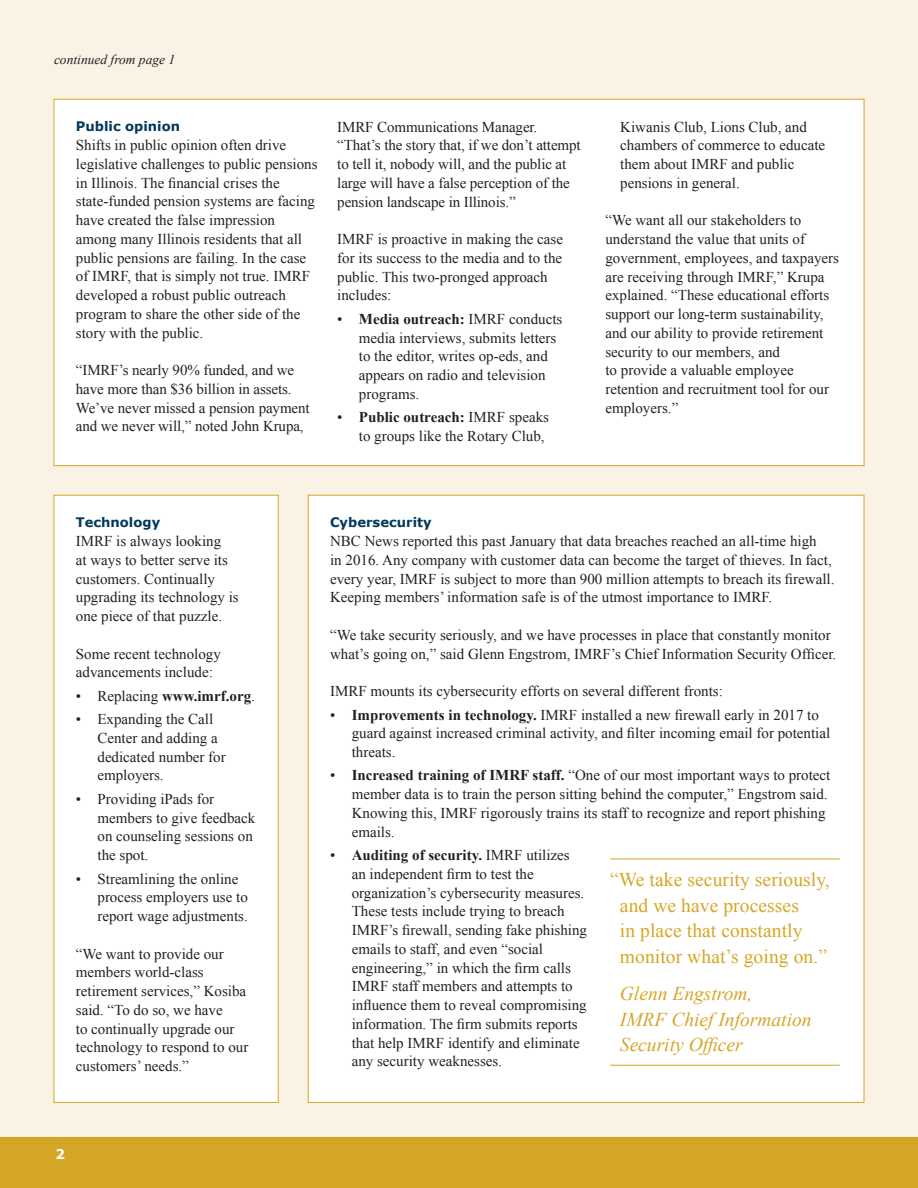
<style>
.page{position:relative;width:918px;height:1188px;background:#fff}
.page>*{position:absolute;margin:0;border:0;box-sizing:border-box;transform-origin:0 0}
.Pull_quote_-_Yellow{font:19.5px/25.5px "Times New Roman";letter-spacing:.005em;color:#d5a626}
.Pull_quote_-_Yellow-2{font:italic 19.5px/25.5px "Times New Roman";color:#d5a626}
.Story_Text{font:15px/18.8px "Times New Roman";color:#231f20}
.Story_Text_-_Bullets{font:15px/18.8px "Times New Roman";color:#231f20}
.Story_Text_-_Bullets-2{font:700 15px "Times New Roman";color:#231f20}
.t1{font:italic 13.5px "Times New Roman";color:#231f20}
.t2{font:700 13.5px "Verdana";color:#fff}
.Subhead_-_Dark_Blue{font:700 13.2px "Verdana";color:#00395c}
.s1{font-weight:700}
.s2{font-weight:400}
</style>
<div class="page">
<div style="left:0;top:0;width:918px;height:1138px;background:#faf3e5"></div>
<div style="left:0;top:1138px;width:918px;height:50px;background:#d5a626"></div>
<div style="left:54px;top:99px;width:810px;height:367px;background:#fff"></div>
<div style="left:54px;top:495px;width:224px;height:607px;background:#fff"></div>
<div style="left:54px;top:495px;width:225px;height:608px;border:1px solid #d5a626"></div>
<div style="left:308px;top:495px;width:556px;height:607px;background:#fff"></div>
<hr style="left:610px;top:859px;width:230px;height:1px;background:#d5a626">
<hr style="left:610px;top:1065px;width:230px;height:1px;background:#d5a626">
<p class="t1" style="left:54px;top:50px;width:123px">continued from page 1</p>
<p class="Subhead_-_Dark_Blue" style="left:76px;top:117px;width:106px">Public opinion</p>
<p class="Story_Text" style="left:76px;top:136px;width:243px">Shifts in public opinion often drive legislative challenges to public pensions in Illinois. The financial crises the state-funded pension systems are facing have created the false impression among many Illinois residents that all public pensions are failing. In the case of IMRF, that is simply not true. IMRF developed a robust public outreach program to share the other side of the story with the public.</p>
<p class="Story_Text" style="left:76px;top:361px;width:235px">“IMRF’s nearly 90% funded, and we have more than $36 billion in assets.<br>We’ve never missed a pension payment and we never will,” noted John Krupa,</p>
<p class="Story_Text" style="left:337px;top:117px;width:245px">IMRF Communications Manager. “That’s the story that, if we don’t attempt to tell it, nobody will, and the public at large will have a false perception of the pension landscape in Illinois.”</p>
<p class="Story_Text" style="left:337px;top:230px;width:227px">IMRF is proactive in making the case for its success to the media and to the public. This two-pronged approach includes:</p>
<p class="Story_Text_-_Bullets" style="left:359px;top:309px;width:205px;text-indent:-22px">• <span class="s1">Media outreach:</span> IMRF conducts media interviews, submits letters to the editor, writes op-eds, and appears on radio and television programs.</p>
<p class="Story_Text_-_Bullets" style="left:337px;top:408px;width:213px;text-align:right">• <span class="s1">Public outreach:</span> IMRF speaks to groups like the Rotary Club,</p>
<p class="Story_Text_-_Bullets" style="left:620px;top:117px;width:206px">Kiwanis Club, Lions Club, and chambers of commerce to educate them about IMRF and public pensions in general.</p>
<p class="Story_Text" style="left:605px;top:211px;width:235px">“We want all our stakeholders to understand the value that units of government, employees, and taxpayers are receiving through IMRF,” Krupa explained. “These educational efforts support our long-term sustainability, and our ability to provide retirement security to our members, and<br>to provide a valuable employee retention and recruitment tool for our employers.”</p>
<p class="Subhead_-_Dark_Blue" style="left:76px;top:513px;width:86px">Technology</p>
<p class="Story_Text" style="left:76px;top:531px;width:164px">IMRF is always looking<br>at ways to better serve its customers. Continually upgrading its technology is one piece of that puzzle.</p>
<p class="Story_Text" style="left:76px;top:644px;width:146px">Some recent technology advancements include:</p>
<p class="Story_Text_-_Bullets-2" style="left:76px;top:685px;width:181px"><span class="s2">• Replacing</span> www.imrf.org<span class="s2">.</span></p>
<p class="Story_Text_-_Bullets" style="left:98px;top:710px;width:130px;text-indent:-22px">• Expanding the Call<br>Center and adding a dedicated number for employers.</p>
<p class="Story_Text_-_Bullets" style="left:98px;top:789px;width:159px;text-indent:-22px">• Providing iPads for members to give feedback on counseling sessions on the spot.</p>
<p class="Story_Text_-_Bullets" style="left:98px;top:869px;width:152px;text-indent:-22px">• Streamlining the online process employers use to report wage adjustments.</p>
<p class="Story_Text" style="left:76px;top:944px;width:174px">“We want to provide our members world-class retirement services,” Kosiba said. “To do so, we have<br>to continually upgrade our technology to respond to our customers’ needs.”</p>
<p class="Subhead_-_Dark_Blue" style="left:330px;top:513px;width:103px">Cybersecurity</p>
<p class="Story_Text" style="left:330px;top:531px;width:506px">NBC News reported this past January that data breaches reached an all-time high<br>in 2016. Any company with customer data can become the target of thieves. In fact, every year, IMRF is subject to more than 900 million attempts to breach its firewall.<br>Keeping members’ information safe is of the utmost importance to IMRF.</p>
<p class="Story_Text" style="left:330px;top:625px;width:508px">“We take security seriously, and we have processes in place that constantly monitor what’s going on,” said Glenn Engstrom, IMRF’s Chief Information Security Officer.</p>
<p class="Story_Text" style="left:330px;top:681px;width:394px">IMRF mounts its cybersecurity efforts on several different fronts:</p>
<p class="Story_Text_-_Bullets" style="left:352px;top:705px;width:480px;text-indent:-22px">• <span class="s1">Improvements in technology.</span> IMRF installed a new firewall early in 2017 to guard against increased criminal activity, and filter incoming email for potential threats.</p>
<p class="Story_Text_-_Bullets" style="left:352px;top:766px;width:480px;text-indent:-22px">• <span class="s1">Increased training of IMRF staff.</span> “One of our most important ways to protect member data is to train the person sitting behind the computer,” Engstrom said.<br>Knowing this, IMRF rigorously trains its staff to recognize and report phishing emails.</p>
<p class="Story_Text_-_Bullets" style="left:352px;top:846px;width:237px;text-indent:-22px">• <span class="s1">Auditing of security.</span> IMRF utilizes an independent firm to test the organization’s cybersecurity measures.<br>These tests include trying to breach IMRF’s firewall, sending fake phishing emails to staff, and even “social engineering,” in which the firm calls IMRF staff members and attempts to influence them to reveal compromising information. The firm submits reports that help IMRF identify and eliminate any security weaknesses.</p>
<p class="Pull_quote_-_Yellow" style="left:620px;top:867px;width:211px;text-indent:-10px">“We take security seriously, and we have processes<br>in place that constantly monitor what’s going on.”</p>
<p class="Pull_quote_-_Yellow-2" style="left:620px;top:981px;width:193px">Glenn Engstrom,<br>IMRF Chief Information<br>Security Officer</p>
<p class="t2" style="left:56px;top:1144px;width:11px">2</p>
</div>
